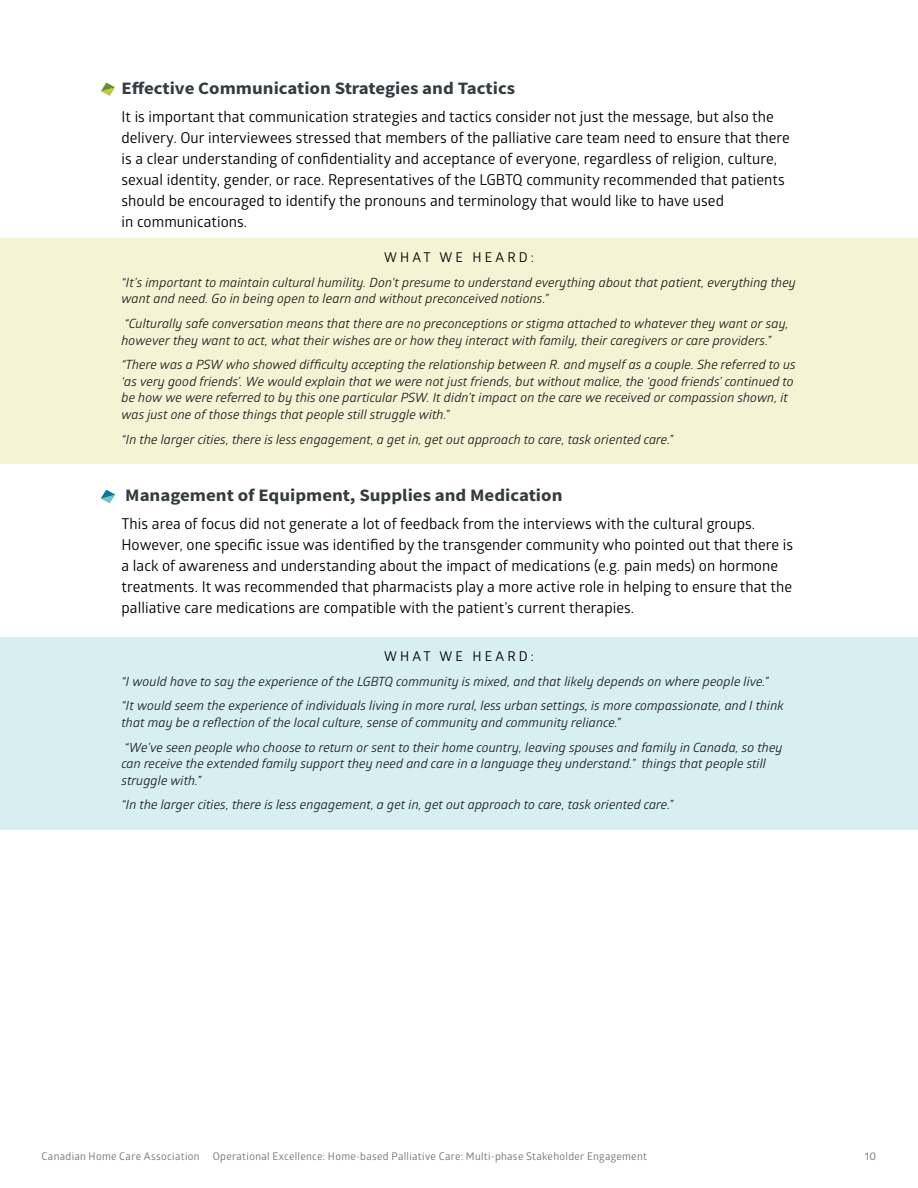
<style>
.page{position:relative;width:918px;height:1188px;background:#fff}
.page>*{position:absolute;margin:0;border:0;box-sizing:border-box;transform-origin:0 0}
.t1{font:700 17.4px "Source Sans Pro";color:#353c3f;scale:1.08 1}
.t2{font:15px/21px "Glober";letter-spacing:.005em;color:#000}
.t3{font:13.5px "Glober";letter-spacing:.235em;color:#000}
.t4{font:italic 12.75px/16.5px "Glober";letter-spacing:.01em;color:#222223}
.t5{font:10.95px "Glober";color:#6a7275}
.t6{font:10.5px "Glober";letter-spacing:.03em;color:#6a7275}
</style>
<div class="page">
<svg style="left:101px;top:83px;width:14px;height:13px"></svg>
<div style="left:0;top:238px;width:918px;height:226px;background:#f2f4d3"></div>
<svg style="left:101px;top:490px;width:14px;height:13px"></svg>
<div style="left:0;top:637px;width:918px;height:193px;background:#d7eff1"></div>
<h1 class="t1" style="left:122px;top:77px;width:366px">Effective Communication Strategies and Tactics</h1>
<p class="t2" style="left:122px;top:105px;width:670px">It is important that communication strategies and tactics consider not just the message, but also the delivery. Our interviewees stressed that members of the palliative care team need to ensure that there is a clear understanding of confidentiality and acceptance of everyone, regardless of religion, culture, sexual identity, gender, or race. Representatives of the LGBTQ community recommended that patients should be encouraged to identify the pronouns and terminology that would like to have used<br>in communications.</p>
<p class="t3" style="left:384px;top:248px;width:151px">WHAT WE HEARD:</p>
<p class="t4" style="left:122px;top:273px;width:676px">“It’s important to maintain cultural humility. Don’t presume to understand everything about that patient, everything they want and need. Go in being open to learn and without preconceived notions.”</p>
<p class="t4" style="left:122px;top:315px;width:669px">“Culturally safe conversation means that there are no preconceptions or stigma attached to whatever they want or say, however they want to act, what their wishes are or how they interact with family, their caregivers or care providers.”</p>
<p class="t4" style="left:122px;top:356px;width:676px">“There was a PSW who showed difficulty accepting the relationship between R. and myself as a couple. She referred to us ‘as very good friends’. We would explain that we were not just friends, but without malice, the ‘good friends’ continued to be how we were referred to by this one particular PSW. It didn’t impact on the care we received or compassion shown, it was just one of those things that people still struggle with.”</p>
<p class="t4" style="left:122px;top:430px;width:553px">“In the larger cities, there is less engagement, a get in, get out approach to care, task oriented care.”</p>
<h1 class="t1" style="left:125px;top:484px;width:406px">Management of Equipment, Supplies and Medication</h1>
<p class="t2" style="left:122px;top:513px;width:673px">This area of focus did not generate a lot of feedback from the interviews with the cultural groups.<br>However, one specific issue was identified by the transgender community who pointed out that there is a lack of awareness and understanding about the impact of medications (e.g. pain meds) on hormone treatments. It was recommended that pharmacists play a more active role in helping to ensure that the palliative care medications are compatible with the patient’s current therapies.</p>
<p class="t3" style="left:384px;top:647px;width:151px">WHAT WE HEARD:</p>
<p class="t4" style="left:122px;top:668px;width:664px;line-height:24.8px">“I would have to say the experience of the LGBTQ community is mixed, and that likely depends on where people live.” “It would seem the experience of individuals living in more rural, less urban settings, is more compassionate, and I think</p>
<p class="t4" style="left:122px;top:710px;width:663px;line-height:24.8px">that may be a reflection of the local culture, sense of community and community reliance.”<br>“We’ve seen people who choose to return or sent to their home country, leaving spouses and family in Canada, so they</p>
<p class="t4" style="left:122px;top:755px;width:646px">can receive the extended family support they need and care in a language they understand.” things that people still struggle with.”</p>
<p class="t4" style="left:122px;top:796px;width:553px">“In the larger cities, there is less engagement, a get in, get out approach to care, task oriented care.”</p>
<p class="t6" style="left:42px;top:1149px;width:607px">Canadian Home Care Association Operational Excellence: Home-based Palliative Care: Multi-phase Stakeholder Engagement</p>
<p class="t5" style="left:865px;top:1148px;width:13px">10</p>
</div>
